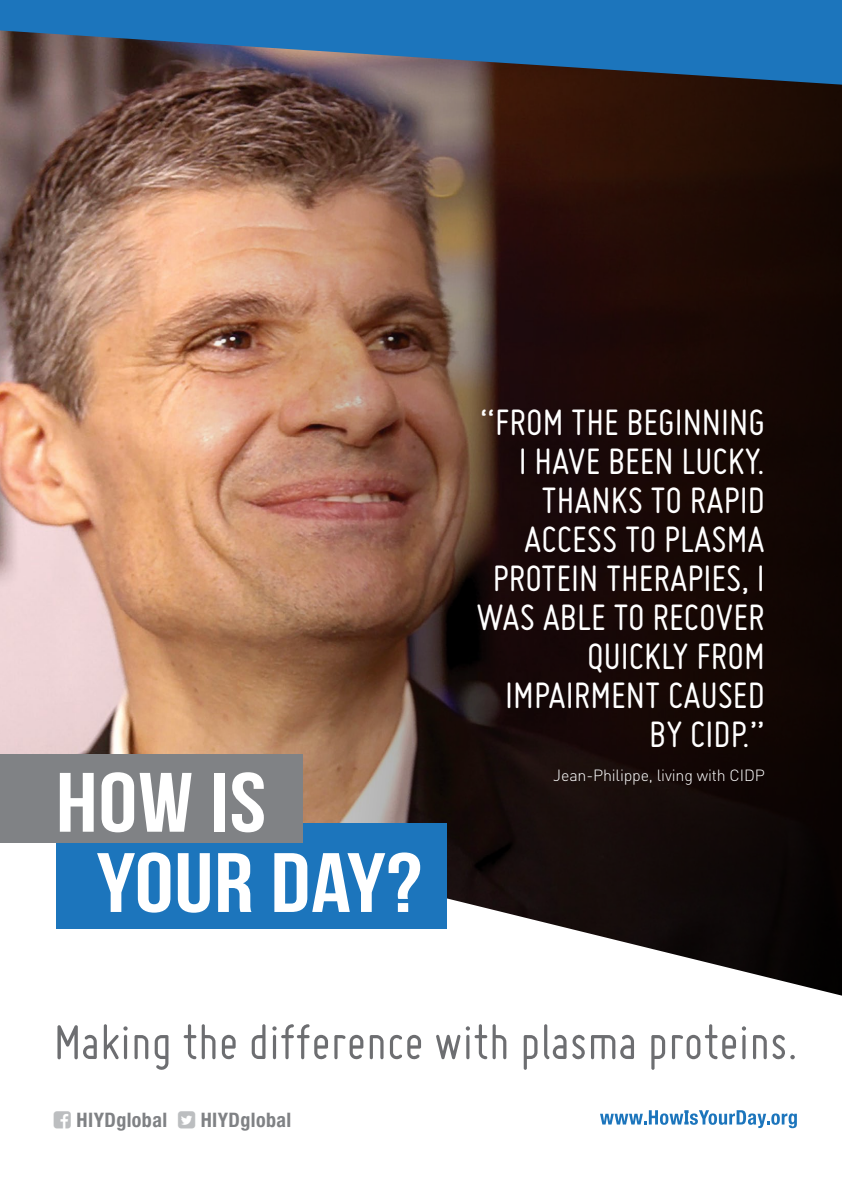
<style>
.page{position:relative;width:842px;height:1191px;background:#fff}
.page>*{position:absolute;margin:0;border:0;box-sizing:border-box;transform-origin:0 0}
.t1{font:53px "Miso";color:#6d6e71}
.quote{font:40px/39px "Miso";color:#fff;text-align:right}
.t2{font:700 condensed 20px "Helvetica Neue LT Std";letter-spacing:.02em;color:#808285}
.quote-2{font:300 16px "DIN";letter-spacing:-.01em;color:#fff}
</style>
<div class="page">
<img style="left:0;top:86px;width:112px;height:668px">
<img style="left:112px;top:86px;width:730px;height:699px">
<svg style="left:56px;top:785px;width:786px;height:344px"></svg>
<div style="left:57px;top:823px;width:390px;height:105px;background:#1c75bc"></div>
<svg style="left:97px;top:852px;width:73px;height:60px"></svg>
<svg style="left:178px;top:853px;width:32px;height:59px"></svg>
<svg style="left:218px;top:853px;width:33px;height:59px"></svg>
<svg style="left:274px;top:852px;width:146px;height:60px"></svg>
<div style="left:0;top:754px;width:302px;height:89px;background:#808285"></div>
<svg style="left:60px;top:773px;width:34px;height:58px"></svg>
<svg style="left:102px;top:772px;width:32px;height:60px"></svg>
<svg style="left:140px;top:773px;width:52px;height:58px"></svg>
<div style="left:214px;top:773px;width:11px;height:58px;background:#fff"></div>
<svg style="left:232px;top:772px;width:32px;height:60px"></svg>
<svg style="left:0;top:0;width:842px;height:86px;background:#316493"></svg>
<svg style="left:600px;top:1110px;width:197px;height:18px"></svg>
<svg style="left:56px;top:1110px;width:15px;height:18px"></svg>
<svg style="left:178px;top:1110px;width:17px;height:18px"></svg>
<p class="quote" style="left:476px;top:402px;width:290px">“FROM THE BEGINNING<br>I HAVE BEEN LUCKY.<br>THANKS TO RAPID<br>ACCESS TO PLASMA<br>PROTEIN THERAPIES, I<br>WAS ABLE TO RECOVER<br>QUICKLY FROM<br>IMPAIRMENT CAUSED<br>BY CIDP.”</p>
<p class="quote-2" style="left:553px;top:765px;width:213px">Jean-Philippe, living with CIDP</p>
<h1 class="t1" style="left:54px;top:1012px;width:745px">Making the difference with plasma proteins.</h1>
<p class="t2" style="left:77px;top:1107px;width:92px">HIYDglobal</p>
<p class="t2" style="left:201px;top:1107px;width:92px">HIYDglobal</p>
</div>
